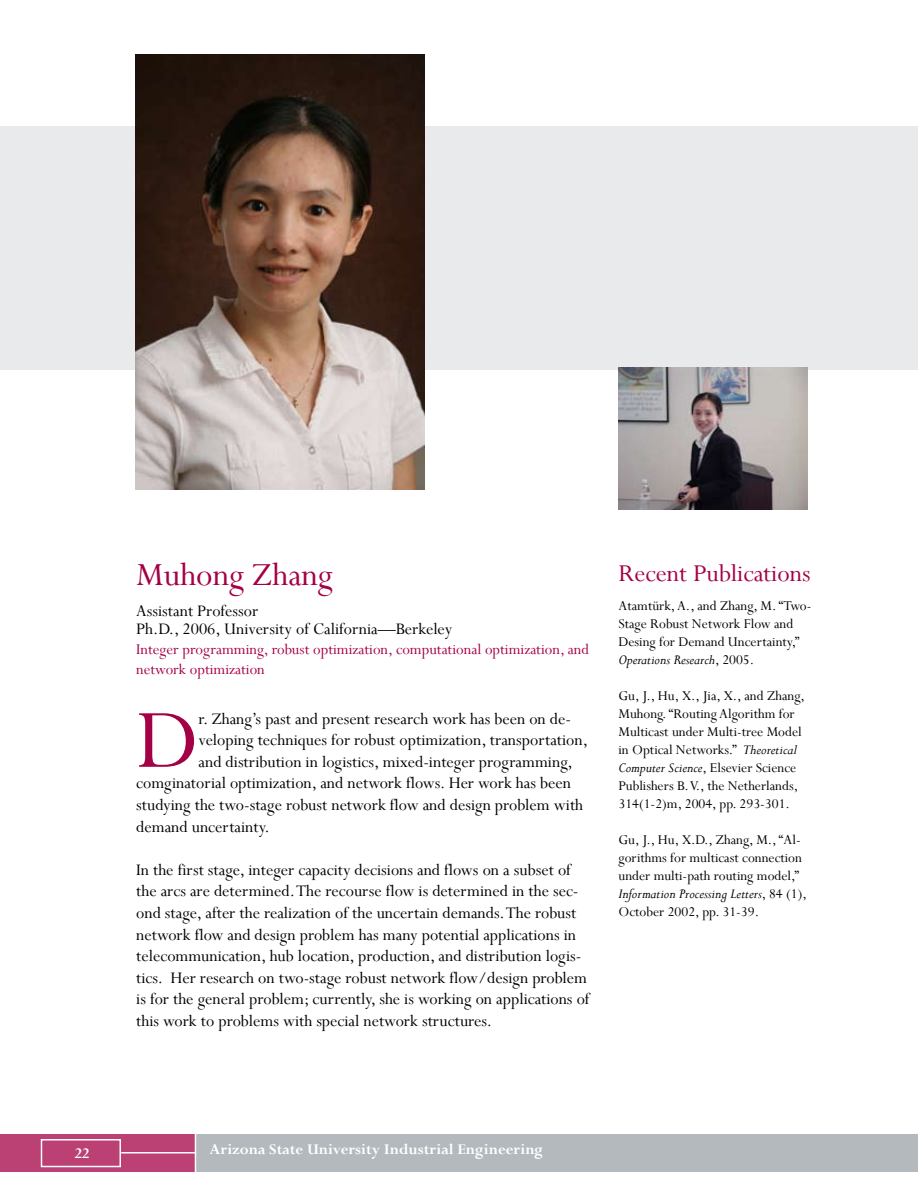
<style>
.page{position:relative;width:918px;height:1188px;background:#fff}
.page>*{position:absolute;margin:0;border:0;box-sizing:border-box;transform-origin:0 0}
.t1{font:93.45px "Perpetua";color:#a40046}
.t2{font:36px "Perpetua";color:#a40046}
.t3{font:27px "Perpetua";color:#a40046}
.t4{font:18px/21.6px "Perpetua";color:#000}
.t5{font:16.5px/19.8px "Perpetua";color:#a40046}
.t6{font:700 16.5px "Perpetua";color:#fff}
.t7{font:15px/18px "Perpetua";color:#000}
.s1{font-style:italic}
</style>
<div class="page">
<div style="left:0;top:1134px;width:918px;height:38px;background:#bb4074"></div>
<div style="left:196px;top:1134px;width:722px;height:38px;background:#b4b9bd"></div>
<hr style="left:195px;top:1133px;width:1px;height:39px;background:#fff">
<hr style="left:121px;top:1152px;width:74px;height:2px;background:#fff">
<div style="left:41px;top:1139px;width:80px;height:28px;border:2px solid #fff"></div>
<div style="left:0;top:126px;width:918px;height:243px;background:#e9eaeb"></div>
<img style="left:135px;top:54px;width:289px;height:435px">
<img style="left:618px;top:368px;width:190px;height:141px">
<p class="t6" style="left:74px;top:1143px;width:17px">22</p>
<h2 class="t2" style="left:136px;top:552px;width:198px">Muhong Zhang</h2>
<h3 class="t3" style="left:618px;top:556px;width:194px">Recent Publications</h3>
<p class="t4" style="left:136px;top:602px;width:317px;line-height:18px">Assistant Professor<br>Ph.D., 2006, University of California—Berkeley</p>
<p class="t5" style="left:136px;top:639px;width:454px">Integer programming, robust optimization, computational optimization, and network optimization</p>
<p class="t7" style="left:618px;top:597px;width:194px">Atamtürk, A., and Zhang, M. “Two-<br>Stage Robust Network Flow and<br>Desing for Demand Uncertainty,”<br><span class="s1">Operations Research</span>, 2005.</p>
<p class="t7" style="left:618px;top:687px;width:188px">Gu, J., Hu, X., Jia, X., and Zhang, Muhong. “Routing Algorithm for Multicast under Multi-tree Model in Optical Networks.” <span class="s1">Theoretical Computer Science</span>, Elsevier Science Publishers B. V., the Netherlands, 314(1-2)m, 2004, pp. 293-301.</p>
<p class="t7" style="left:618px;top:831px;width:190px">Gu, J., Hu, X.D., Zhang, M., “Al&shy;gorithms for multicast connection under multi-path routing model,” <span class="s1">Information Processing Letters</span>, 84 (1), October 2002, pp. 31-39.</p>
<h1 class="t1" style="left:136px;top:681px;width:64px">D</h1>
<p class="t4" style="left:199px;top:707px;width:374px">r. Zhang’s past and present research work has been on de-</p>
<p class="t4" style="left:199px;top:729px;width:391px">veloping techniques for robust optimization, transportation,</p>
<p class="t4" style="left:199px;top:750px;width:376px">and distribution in logistics, mixed-integer programming,</p>
<p class="t4" style="left:136px;top:772px;width:436px">comginatorial optimization, and network flows. Her work has been</p>
<p class="t4" style="left:136px;top:794px;width:448px">studying the two-stage robust network flow and design problem with</p>
<p class="t4" style="left:136px;top:815px;width:135px">demand uncertainty.</p>
<p class="t4" style="left:136px;top:858px;width:455px">In the first stage, integer capacity decisions and flows on a subset of the arcs are determined. The recourse flow is determined in the sec&shy;ond stage, after the realization of the uncertain demands. The robust network flow and design problem has many potential applications in telecommunication, hub location, production, and distribution logis&shy;tics. Her research on two-stage robust network flow/design problem is for the general problem; currently, she is working on applications of this work to problems with special network structures.</p>
<p class="t6" style="left:209px;top:1139px;width:335px">Arizona State University Industrial Engineering</p>
</div>
